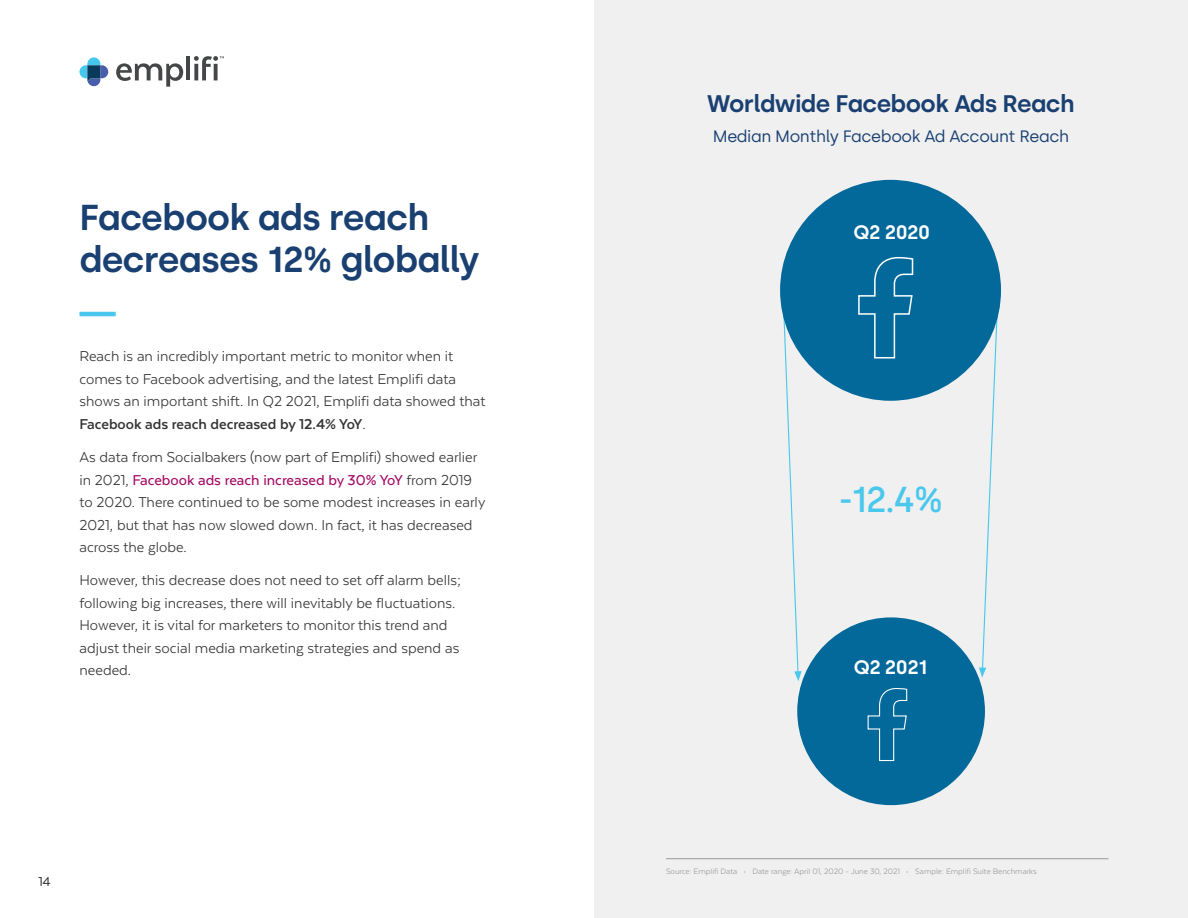
<style>
.page{position:relative;width:1188px;height:918px;background:#fff}
.page>*{position:absolute;margin:0;border:0;box-sizing:border-box;transform-origin:0 0}
.Page_Headline{font:600 36px/42px "Silka";letter-spacing:-.025em;color:#1a4072}
.t1{font:500 36px "Silka";color:#49c7ed}
.t2{font:600 24px "Silka";letter-spacing:-.025em;color:#1a4072}
.t3{font:600 19.5px "Silka";letter-spacing:-.025em;color:#fff}
.Body_Copy{font:16.5px/22.5px "Texta";color:#333}
.t4{font:16.5px "Silka";letter-spacing:-.025em;color:#1a4072}
.Page_Headline-2{font:15px "Texta";color:#333}
.Body_Copy-2{font:9px "Texta";color:#999}
.s1{font-weight:700}
.s2{font-weight:500;color:#a30c65}
</style>
<div class="page">
<div style="left:594px;top:0;width:594px;height:918px;background:#f0f0f0"></div>
<svg style="left:80px;top:57px;width:28px;height:29px"></svg>
<svg style="left:116px;top:63px;width:67px;height:24px"></svg>
<hr style="left:186px;top:56px;width:4px;height:24px;background:#444647">
<svg style="left:194px;top:56px;width:30px;height:24px"></svg>
<hr style="left:666px;top:858px;width:442px;height:1px;background:#999">
<hr style="left:80px;top:312px;width:36px;height:4px;background:#49c7ed">
<div style="left:797px;top:617px;width:188px;height:188px;background:#03699b;border-radius:50%"></div>
<svg style="left:782px;top:314px;width:20px;height:367px"></svg>
<svg style="left:979px;top:314px;width:20px;height:364px"></svg>
<div style="left:780px;top:180px;width:221px;height:221px;background:#03699b;border-radius:50%"></div>
<svg style="left:858px;top:256px;width:56px;height:103px"></svg>
<svg style="left:867px;top:687px;width:41px;height:75px"></svg>
<p class="Page_Headline" style="left:80px;top:196px;width:402px">Facebook ads reach decreases 12% globally</p>
<p class="Body_Copy" style="left:80px;top:345px;width:408px">Reach is an incredibly important metric to monitor when it comes to Facebook advertising, and the latest Emplifi data shows an important shift. In Q2 2021, Emplifi data showed that <span class="s1">Facebook ads reach decreased by 12.4% YoY</span>.</p>
<p class="Body_Copy" style="left:80px;top:446px;width:407px">As data from Socialbakers (now part of Emplifi) showed earlier in 2021, <span class="s2">Facebook ads reach increased by 30% YoY</span> from 2019 to 2020. There continued to be some modest increases in early 2021, but that has now slowed down. In fact, it has decreased across the globe.</p>
<p class="Body_Copy" style="left:80px;top:569px;width:383px">However, this decrease does not need to set off alarm bells; following big increases, there will inevitably be fluctuations.<br>However, it is vital for marketers to monitor this trend and adjust their social media marketing strategies and spend as needed.</p>
<p class="Page_Headline-2" style="left:38px;top:874px;width:14px">14</p>
<p class="t2" style="left:707px;top:90px;width:369px">Worldwide Facebook Ads Reach</p>
<p class="t4" style="left:713px;top:127px;width:358px">Median Monthly Facebook Ad Account Reach</p>
<p class="t3" style="left:854px;top:220px;width:78px">Q2 2020</p>
<p class="t1" style="left:839px;top:478px;width:106px">-12.4%</p>
<p class="t3" style="left:854px;top:656px;width:75px">Q2 2021</p>
<p class="Body_Copy-2" style="left:666px;top:867px;width:372px">Source: Emplifi Data • Date range: April 01, 2020 - June 30, 2021 • Sample: Emplifi Suite Benchmarks</p>
</div>
